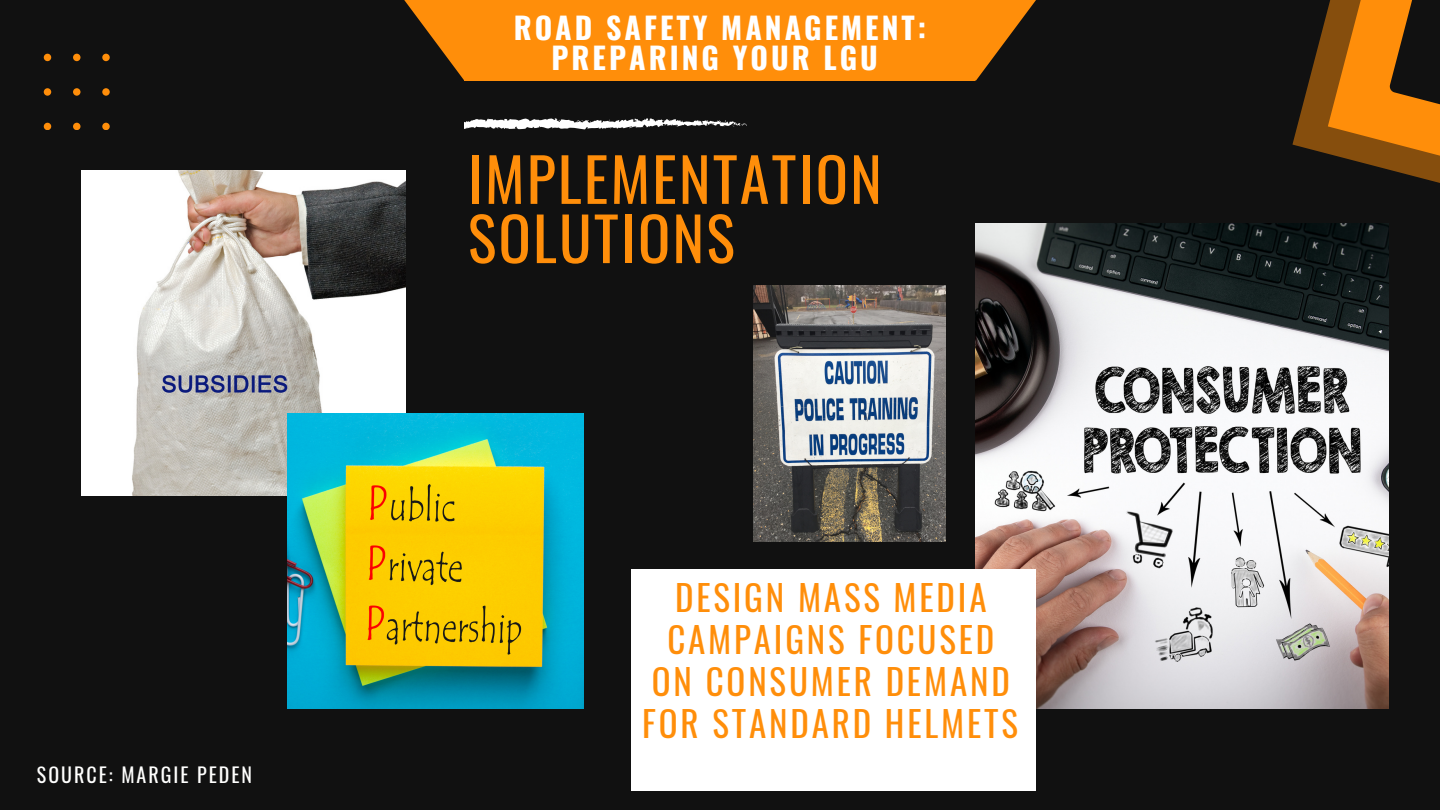
<style>
.page{position:relative;width:1440px;height:810px;background:#111}
.page>*{position:absolute;margin:0;border:0;box-sizing:border-box;transform-origin:0 0}
.t1{font:60px/59.2px "Oswald";letter-spacing:.035em;color:#ff8e0a}
.t2{font:35px/42px "Oswald";letter-spacing:.08em;color:#ff8e0a;text-align:center}
.t3{font:700 30px/30px "Oswald";letter-spacing:.1em;color:#fff;text-align:center}
.t4{font:20px "Oswald";letter-spacing:.1em;color:#fffffe}
</style>
<div class="page">
<img style="left:976px;top:224px;width:412px;height:485px">
<div style="left:464px;top:0;width:511px;height:81px;background:#ff8e0a"></div>
<svg style="left:975px;top:0;width:61px;height:81px"></svg>
<svg style="left:404px;top:0;width:60px;height:80px"></svg>
<img style="left:81px;top:171px;width:324px;height:324px">
<img style="left:288px;top:413px;width:295px;height:296px">
<svg style="left:464px;top:118px;width:283px;height:12px"></svg>
<svg style="left:1218px;top:223px;width:171px;height:48px"></svg>
<svg style="left:1260px;top:0;width:180px;height:243px"></svg>
<div style="left:631px;top:570px;width:405px;height:221px;background:#fff"></div>
<svg style="left:43px;top:53px;width:67px;height:77px"></svg>
<img style="left:754px;top:285px;width:192px;height:257px">
<p class="t4" style="left:37px;top:759px;width:217px">SOURCE: MARGIE PEDEN</p>
<p class="t3" style="left:514px;top:11px;width:414px">ROAD SAFETY MANAGEMENT:<br>PREPARING YOUR LGU</p>
<h1 class="t1" style="left:468px;top:147px;width:415px">IMPLEMENTATION<br>SOLUTIONS</h1>
<p class="t2" style="left:642px;top:576px;width:377px">DESIGN MASS MEDIA<br>CAMPAIGNS FOCUSED<br>ON CONSUMER DEMAND<br>FOR STANDARD HELMETS</p>
</div>
